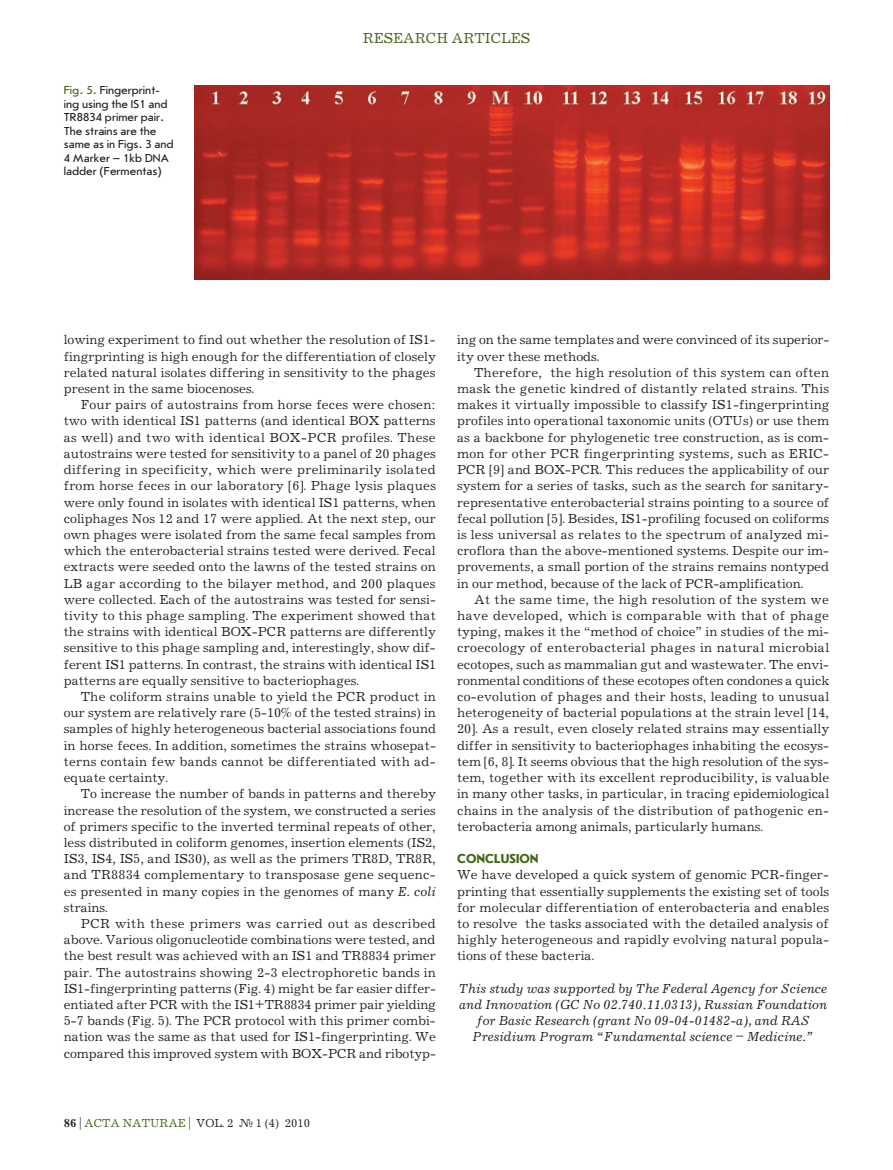
<style>
.page{position:relative;width:893px;height:1170px;background:#fff}
.page>*{position:absolute;margin:0;border:0;box-sizing:border-box;transform-origin:0 0}
.t1{font:15px "Journal C";color:#426616}
.t2{font:13.5px/16.2px "Journal C";color:#231f20;text-align:justify}
.t3{font:italic 13.5px/16.2px "Journal C";color:#231f20;text-align:center}
.t4{font:700 13.5px "Journal Sans C";color:#426616}
.t5{font:12px/13.5px "Journal Sans C";color:#231f20}
.t6{font:12px "Journal C";color:#231f20}
.s1{color:#426616}
.s2{font-style:italic}
.s3{font-weight:700}
</style>
<div class="page">
<img style="left:195px;top:85px;width:634px;height:194px">
<p class="t5" style="left:64px;top:84px;width:111px"><span class="s1">Fig. 5.</span> Fingerprint&shy;ing using the IS1 and<br>TR8834 primer pair.<br>The strains are the same as in Figs. 3 and<br>4 Marker – 1kb DNA ladder (Fermentas)</p>
<p class="t1" style="left:363px;top:31px;width:169px">RESEARCH ARTICLES</p>
<p class="t2" style="left:64px;top:332px;width:374px">lowing experiment to find out whether the resolution of IS1- fingrprinting is high enough for the differentiation of closely related natural isolates differing in sensitivity to the phages present in the same biocenoses.</p>
<p class="t2" style="left:64px;top:397px;width:374px;text-indent:17px">Four pairs of autostrains from horse feces were chosen: two with identical IS1 patterns (and identical BOX patterns as well) and two with identical BOX-PCR profiles. These autostrains were tested for sensitivity to a panel of 20 phages differing in specificity, which were preliminarily isolated from horse feces in our laboratory [6]. Phage lysis plaques were only found in isolates with identical IS1 patterns, when coliphages Nos 12 and 17 were applied. At the next step, our own phages were isolated from the same fecal samples from which the enterobacterial strains tested were derived. Fecal extracts were seeded onto the lawns of the tested strains on LB agar according to the bilayer method, and 200 plaques were collected. Each of the autostrains was tested for sensi&shy;tivity to this phage sampling. The experiment showed that the strains with identical BOX-PCR patterns are differently sensitive to this phage sampling and, interestingly, show dif&shy;ferent IS1 patterns. In contrast, the strains with identical IS1 patterns are equally sensitive to bacteriophages.</p>
<p class="t2" style="left:64px;top:689px;width:374px;text-indent:17px">The coliform strains unable to yield the PCR product in our system are relatively rare (5-10% of the tested strains) in samples of highly heterogeneous bacterial associations found in horse feces. In addition, sometimes the strains whosepat&shy;terns contain few bands cannot be differentiated with ad&shy;equate certainty.</p>
<p class="t2" style="left:64px;top:786px;width:374px;text-indent:17px">To increase the number of bands in patterns and thereby increase the resolution of the system, we constructed a series of primers specific to the inverted terminal repeats of other, less distributed in coliform genomes, insertion elements (IS2, IS3, IS4, IS5, and IS30), as well as the primers TR8D, TR8R, and TR8834 complementary to transposase gene sequenc&shy;es presented in many copies in the genomes of many <span class="s2">E. coli </span>strains.</p>
<p class="t2" style="left:64px;top:915px;width:374px;text-indent:17px">PCR with these primers was carried out as described above. Various oligonucleotide combinations were tested, and the best result was achieved with an IS1 and TR8834 primer pair. The autostrains showing 2-3 electrophoretic bands in IS1-fingerprinting patterns (Fig. 4) might be far easier differ&shy;entiated after PCR with the IS1+TR8834 primer pair yielding 5-7 bands (Fig. 5). The PCR protocol with this primer combi&shy;nation was the same as that used for IS1-fingerprinting. We compared this improved system with BOX-PCR and ribotyp-</p>
<p class="t2" style="left:457px;top:332px;width:374px">ing on the same templates and were convinced of its superior&shy;ity over these methods.</p>
<p class="t2" style="left:457px;top:365px;width:374px;text-indent:17px">Therefore, the high resolution of this system can often mask the genetic kindred of distantly related strains. This makes it virtually impossible to classify IS1-fingerprinting profiles into operational taxonomic units (OTUs) or use them as a backbone for phylogenetic tree construction, as is com&shy;mon for other PCR fingerprinting systems, such as ERIC-PCR [9] and BOX-PCR. This reduces the applicability of our system for a series of tasks, such as the search for sanitary&shy;representative enterobacterial strains pointing to a source of fecal pollution [5]. Besides, IS1-profiling focused on coliforms is less universal as relates to the spectrum of analyzed mi&shy;croflora than the above-mentioned systems. Despite our im&shy;provements, a small portion of the strains remains nontyped in our method, because of the lack of PCR-amplification.</p>
<p class="t2" style="left:457px;top:591px;width:374px;text-indent:17px">At the same time, the high resolution of the system we have developed, which is comparable with that of phage typing, makes it the “method of choice” in studies of the mi&shy;croecology of enterobacterial phages in natural microbial ecotopes, such as mammalian gut and wastewater. The envi&shy;ronmental conditions of these ecotopes often condones a quick co-evolution of phages and their hosts, leading to unusual heterogeneity of bacterial populations at the strain level [14, 20]. As a result, even closely related strains may essentially differ in sensitivity to bacteriophages inhabiting the ecosys&shy;tem [6, 8]. It seems obvious that the high resolution of the sys&shy;tem, together with its excellent reproducibility, is valuable in many other tasks, in particular, in tracing epidemiological chains in the analysis of the distribution of pathogenic en&shy;terobacteria among animals, particularly humans.</p>
<p class="t4" style="left:457px;top:851px;width:18px">CONCLUSION</p>
<p class="t2" style="left:457px;top:867px;width:374px">We have developed a quick system of genomic PCR-finger&shy;printing that essentially supplements the existing set of tools for molecular differentiation of enterobacteria and enables to resolve the tasks associated with the detailed analysis of highly heterogeneous and rapidly evolving natural popula&shy;tions of these bacteria.</p>
<p class="t3" style="left:459px;top:980px;width:370px">This study was supported by The Federal Agency for Science and Innovation (GC No 02.740.11.0313), Russian Foundation for Basic Research (grant No 09-04-01482-а), and RAS Presidium Program “Fundamental science – Medicine.”</p>
<p class="t6" style="left:64px;top:1116px;width:248px"><span class="s3">86</span> | <span class="s1">Acta naturae</span> | VOL. 2 № 1 (4) 2010</p>
</div>
